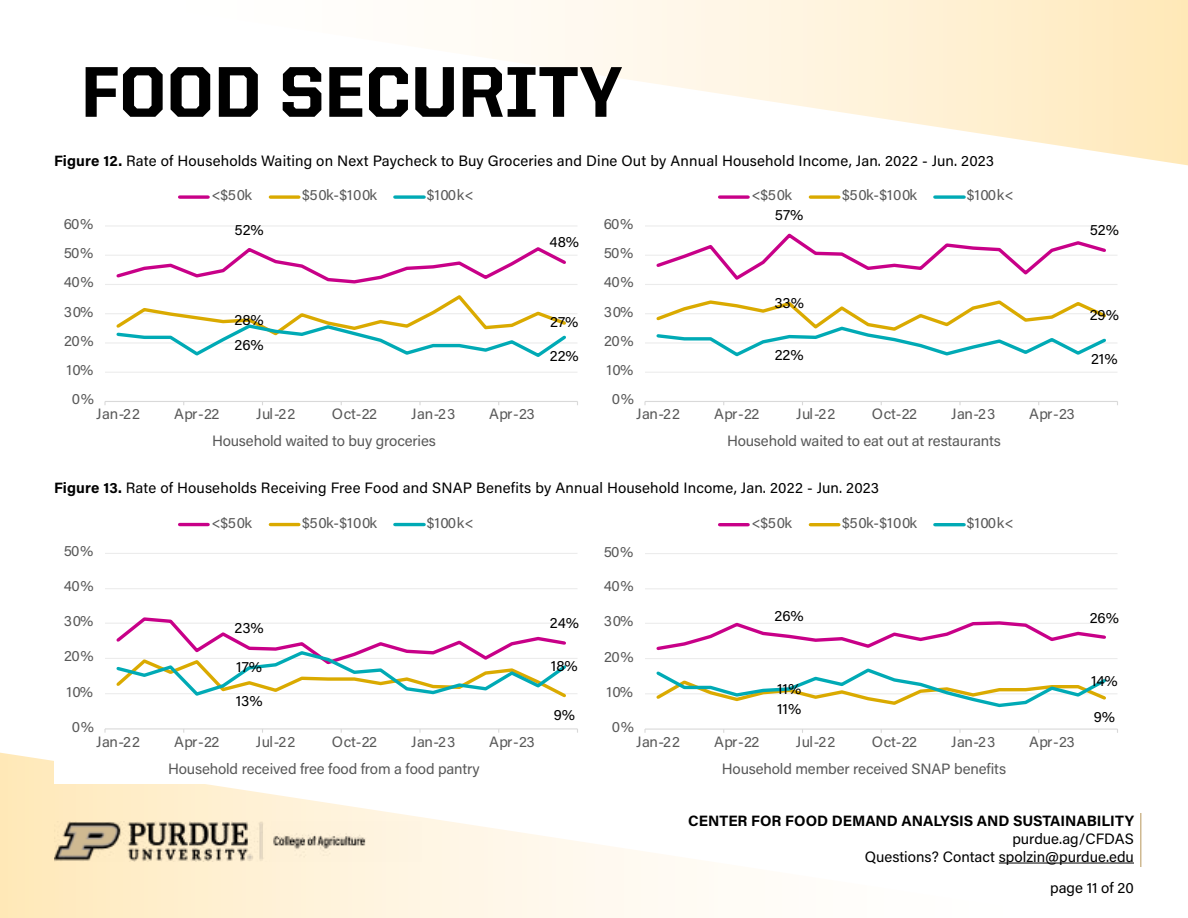
<style>
.page{position:relative;width:1188px;height:918px;background:#fff}
.page>*{position:absolute;margin:0;border:0;box-sizing:border-box;transform-origin:0 0}
.t1{font:800 72px "United Sans Reg";color:#000}
.t2{font:15px "Acumin Pro";letter-spacing:-.01em;color:#595959}
.t3{font:15px/18px "Acumin Pro";letter-spacing:.01em;color:#000;text-align:right}
.t4{font:700 15px "Acumin Pro";letter-spacing:-.005em;color:#000}
.s1{font-weight:700}
</style>
<div class="page">
<svg style="left:480px;top:0;width:708px;height:165px"></svg>
<svg style="left:0;top:753px;width:1080px;height:165px"></svg>
<hr style="left:999px;top:863px;width:135px;height:1px;background:#000">
<hr style="left:1140px;top:813px;width:2px;height:54px;background:#cfb991">
<img style="left:54px;top:822px;width:367px;height:39px">
<div style="left:54px;top:763px;width:540px;height:21px;background:#fff"></div>
<div style="left:594px;top:763px;width:540px;height:21px;background:#fff"></div>
<div style="left:54px;top:504px;width:540px;height:257px;background:#fff"></div>
<hr style="left:105px;top:693px;width:473px;height:1px;background:#eee">
<hr style="left:105px;top:658px;width:473px;height:1px;background:#ececec">
<hr style="left:105px;top:623px;width:473px;height:1px;background:#f0f0f0">
<hr style="left:105px;top:588px;width:473px;height:1px;background:#eee">
<hr style="left:105px;top:553px;width:473px;height:1px;background:#ececec">
<hr style="left:105px;top:728px;width:473px;height:1px;background:#d9d9d9">
<svg style="left:116px;top:617px;width:450px;height:81px"></svg>
<hr style="left:180px;top:523px;width:28px;height:3px;background:#c80088">
<hr style="left:270px;top:523px;width:29px;height:3px;background:#daaa00">
<hr style="left:395px;top:523px;width:29px;height:3px;background:#00aab5">
<hr style="left:645px;top:372px;width:473px;height:1px;background:#f0f0f0">
<hr style="left:645px;top:342px;width:473px;height:2px;background:#f4f4f4">
<hr style="left:645px;top:313px;width:473px;height:1px;background:#eee">
<hr style="left:645px;top:284px;width:473px;height:1px;background:#ebebeb">
<hr style="left:645px;top:255px;width:473px;height:1px;background:#f0f0f0">
<hr style="left:645px;top:225px;width:473px;height:2px;background:#f4f4f4">
<hr style="left:645px;top:401px;width:473px;height:1px;background:#d9d9d9">
<svg style="left:656px;top:233px;width:450px;height:47px"></svg>
<svg style="left:656px;top:300px;width:450px;height:57px"></svg>
<svg style="left:720px;top:195px;width:28px;height:4px"></svg>
<svg style="left:810px;top:195px;width:29px;height:4px"></svg>
<svg style="left:935px;top:195px;width:29px;height:4px"></svg>
<div style="left:594px;top:504px;width:540px;height:257px;background:#fff"></div>
<hr style="left:645px;top:693px;width:473px;height:1px;background:#f0f0f0">
<hr style="left:645px;top:658px;width:473px;height:1px;background:#ececec">
<hr style="left:645px;top:623px;width:473px;height:1px;background:#eee">
<hr style="left:645px;top:588px;width:473px;height:1px;background:#f0f0f0">
<hr style="left:645px;top:553px;width:473px;height:1px;background:#ececec">
<hr style="left:645px;top:729px;width:473px;height:1px;background:#d9d9d9">
<svg style="left:656px;top:621px;width:450px;height:30px"></svg>
<svg style="left:656px;top:668px;width:450px;height:40px"></svg>
<hr style="left:720px;top:523px;width:28px;height:3px;background:#c80088">
<hr style="left:810px;top:523px;width:29px;height:3px;background:#daaa00">
<hr style="left:935px;top:523px;width:29px;height:3px;background:#00aab5">
<hr style="left:105px;top:372px;width:473px;height:1px;background:#f0f0f0">
<hr style="left:105px;top:342px;width:473px;height:2px;background:#f4f4f4">
<hr style="left:105px;top:313px;width:473px;height:1px;background:#eee">
<hr style="left:105px;top:284px;width:473px;height:1px;background:#ebebeb">
<hr style="left:105px;top:255px;width:473px;height:1px;background:#f0f0f0">
<hr style="left:105px;top:225px;width:473px;height:2px;background:#f4f4f4">
<hr style="left:105px;top:401px;width:473px;height:1px;background:#d9d9d9">
<svg style="left:116px;top:247px;width:450px;height:37px"></svg>
<svg style="left:116px;top:295px;width:450px;height:62px"></svg>
<svg style="left:180px;top:195px;width:28px;height:4px"></svg>
<svg style="left:270px;top:195px;width:29px;height:4px"></svg>
<svg style="left:395px;top:195px;width:29px;height:4px"></svg>
<h1 class="t1" style="left:81px;top:52px;width:543px">FOOD SECURITY</h1>
<p class="t3" style="left:54px;top:151px;width:942px"><span class="s1">Figure 12.</span> Rate of Households Waiting on Next Paycheck to Buy Groceries and Dine Out by Annual Household Income, Jan. 2022 - Jun. 2023</p>
<p class="t2" style="left:211px;top:185px;width:42px">&lt;$50k</p>
<p class="t2" style="left:302px;top:185px;width:77px">$50k-$100k</p>
<p class="t2" style="left:427px;top:185px;width:48px">$100k&lt;</p>
<p class="t2" style="left:751px;top:185px;width:42px">&lt;$50k</p>
<p class="t2" style="left:842px;top:185px;width:77px">$50k-$100k</p>
<p class="t2" style="left:967px;top:185px;width:48px">$100k&lt;</p>
<p class="t2" style="left:64px;top:213px;width:31px">60%</p>
<p class="t2" style="left:64px;top:243px;width:31px">50%</p>
<p class="t3" style="left:235px;top:220px;width:31px">52%</p>
<p class="t3" style="left:550px;top:232px;width:31px">48%</p>
<p class="t2" style="left:604px;top:213px;width:31px">60%</p>
<p class="t2" style="left:604px;top:243px;width:31px">50%</p>
<p class="t3" style="left:775px;top:205px;width:30px">57%</p>
<p class="t3" style="left:1090px;top:220px;width:31px">52%</p>
<p class="t2" style="left:64px;top:272px;width:31px">40%</p>
<p class="t2" style="left:604px;top:272px;width:31px">40%</p>
<p class="t2" style="left:64px;top:301px;width:31px">30%</p>
<p class="t2" style="left:64px;top:330px;width:31px">20%</p>
<p class="t2" style="left:67px;top:360px;width:28px">10%</p>
<p class="t3" style="left:235px;top:310px;width:31px">28%</p>
<p class="t3" style="left:550px;top:312px;width:30px">27%</p>
<p class="t3" style="left:235px;top:335px;width:31px">26%</p>
<p class="t3" style="left:550px;top:346px;width:30px">22%</p>
<p class="t2" style="left:604px;top:301px;width:31px">30%</p>
<p class="t2" style="left:604px;top:330px;width:31px">20%</p>
<p class="t2" style="left:607px;top:360px;width:28px">10%</p>
<p class="t3" style="left:774px;top:294px;width:31px">33%</p>
<p class="t3" style="left:1090px;top:305px;width:31px">29%</p>
<p class="t3" style="left:775px;top:345px;width:30px">22%</p>
<p class="t3" style="left:1091px;top:349px;width:28px">21%</p>
<p class="t2" style="left:72px;top:389px;width:24px">0%</p>
<p class="t2" style="left:612px;top:389px;width:24px">0%</p>
<p class="t2" style="left:96px;top:404px;width:45px">Jan-22</p>
<p class="t2" style="left:174px;top:404px;width:47px">Apr-22</p>
<p class="t2" style="left:256px;top:404px;width:41px">Jul-22</p>
<p class="t2" style="left:332px;top:404px;width:47px">Oct-22</p>
<p class="t2" style="left:411px;top:404px;width:46px">Jan-23</p>
<p class="t2" style="left:489px;top:404px;width:47px">Apr-23</p>
<p class="t2" style="left:636px;top:404px;width:45px">Jan-22</p>
<p class="t2" style="left:714px;top:404px;width:47px">Apr-22</p>
<p class="t2" style="left:796px;top:404px;width:41px">Jul-22</p>
<p class="t2" style="left:872px;top:404px;width:47px">Oct-22</p>
<p class="t2" style="left:951px;top:404px;width:46px">Jan-23</p>
<p class="t2" style="left:1029px;top:404px;width:47px">Apr-23</p>
<p class="t2" style="left:212px;top:431px;width:225px">Household waited to buy groceries</p>
<p class="t2" style="left:727px;top:431px;width:275px">Household waited to eat out at restaurants</p>
<p class="t3" style="left:54px;top:478px;width:827px"><span class="s1">Figure 13.</span> Rate of Households Receiving Free Food and SNAP Benefits by Annual Household Income, Jan. 2022 - Jun. 2023</p>
<p class="t2" style="left:211px;top:512px;width:42px">&lt;$50k</p>
<p class="t2" style="left:302px;top:512px;width:77px">$50k-$100k</p>
<p class="t2" style="left:427px;top:512px;width:48px">$100k&lt;</p>
<p class="t2" style="left:842px;top:512px;width:77px">$50k-$100k</p>
<p class="t2" style="left:967px;top:512px;width:48px">$100k&lt;</p>
<p class="t2" style="left:64px;top:541px;width:31px">50%</p>
<p class="t2" style="left:604px;top:541px;width:31px">50%</p>
<p class="t2" style="left:64px;top:575px;width:31px">40%</p>
<p class="t2" style="left:604px;top:575px;width:31px">40%</p>
<p class="t2" style="left:64px;top:611px;width:31px">30%</p>
<p class="t3" style="left:234px;top:618px;width:31px">23%</p>
<p class="t3" style="left:550px;top:614px;width:31px">24%</p>
<p class="t2" style="left:604px;top:611px;width:31px">30%</p>
<p class="t3" style="left:774px;top:606px;width:31px">26%</p>
<p class="t3" style="left:1090px;top:608px;width:31px">26%</p>
<p class="t2" style="left:64px;top:646px;width:31px">20%</p>
<p class="t3" style="left:236px;top:657px;width:27px">17%</p>
<p class="t3" style="left:551px;top:656px;width:28px">18%</p>
<p class="t2" style="left:604px;top:646px;width:31px">20%</p>
<p class="t2" style="left:66px;top:681px;width:28px">10%</p>
<p class="t2" style="left:72px;top:716px;width:24px">0%</p>
<p class="t3" style="left:236px;top:692px;width:28px">13%</p>
<p class="t3" style="left:554px;top:705px;width:23px">9%</p>
<p class="t2" style="left:606px;top:681px;width:28px">10%</p>
<p class="t2" style="left:612px;top:716px;width:24px">0%</p>
<p class="t3" style="left:777px;top:679px;width:26px">11%</p>
<p class="t3" style="left:777px;top:699px;width:26px">11%</p>
<p class="t3" style="left:1091px;top:671px;width:28px">14%</p>
<p class="t3" style="left:1094px;top:707px;width:23px">9%</p>
<p class="t2" style="left:96px;top:731px;width:45px">Jan-22</p>
<p class="t2" style="left:174px;top:731px;width:47px">Apr-22</p>
<p class="t2" style="left:256px;top:731px;width:41px">Jul-22</p>
<p class="t2" style="left:332px;top:731px;width:47px">Oct-22</p>
<p class="t2" style="left:411px;top:731px;width:46px">Jan-23</p>
<p class="t2" style="left:489px;top:731px;width:47px">Apr-23</p>
<p class="t2" style="left:636px;top:731px;width:45px">Jan-22</p>
<p class="t2" style="left:714px;top:731px;width:47px">Apr-22</p>
<p class="t2" style="left:796px;top:731px;width:41px">Jul-22</p>
<p class="t2" style="left:872px;top:731px;width:47px">Oct-22</p>
<p class="t2" style="left:951px;top:731px;width:46px">Jan-23</p>
<p class="t2" style="left:1029px;top:731px;width:47px">Apr-23</p>
<p class="t3" style="left:285px;top:734px;width:28px">12%</p>
<p class="t2" style="left:168px;top:758px;width:313px">Household received free food from a food pantry</p>
<p class="t2" style="left:722px;top:758px;width:286px">Household member received SNAP benefits</p>
<p class="t2" style="left:153px;top:753px;width:24px">0%</p>
<p class="t2" style="left:244px;top:753px;width:28px">10%</p>
<p class="t2" style="left:336px;top:753px;width:31px">20%</p>
<p class="t2" style="left:429px;top:753px;width:31px">30%</p>
<p class="t2" style="left:710px;top:753px;width:31px">60%</p>
<p class="t2" style="left:805px;top:753px;width:30px">70%</p>
<p class="t2" style="left:898px;top:753px;width:31px">80%</p>
<p class="t2" style="left:991px;top:753px;width:31px">90%</p>
<p class="t4" style="left:688px;top:810px;width:447px">CENTER FOR FOOD DEMAND ANALYSIS AND SUSTAINABILITY</p>
<p class="t3" style="left:865px;top:829px;width:271px">purdue.ag/CFDAS<br>Questions? Contact spolzin@purdue.edu</p>
<p class="t3" style="left:1050px;top:879px;width:85px">page 11 of 20</p>
</div>
